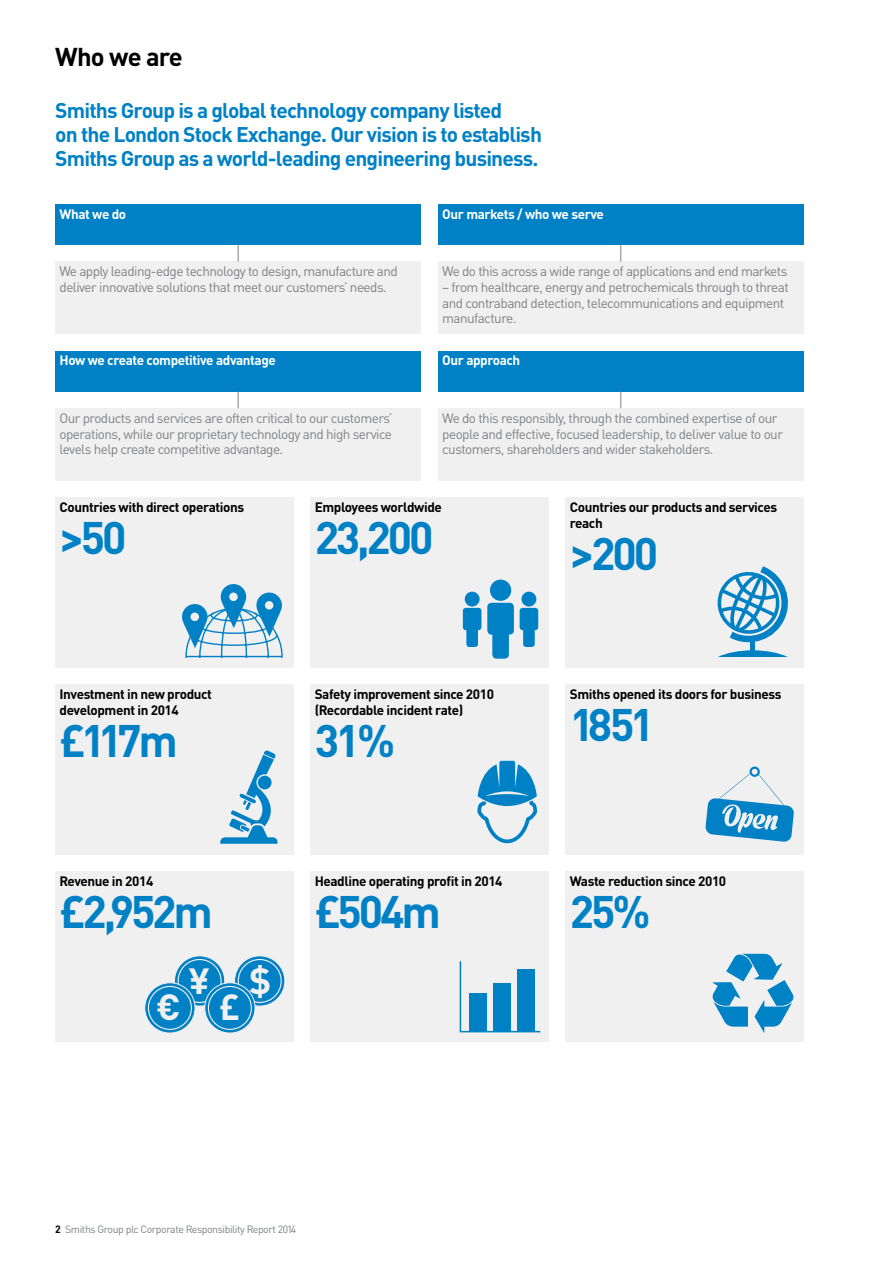
<style>
.page{position:relative;width:893px;height:1263px;background:#fff}
.page>*{position:absolute;margin:0;border:0;box-sizing:border-box;transform-origin:0 0}
.t1{font:700 45px "DINOT";letter-spacing:-.07em;color:#0081c6}
.t2{font:700 36px/26.1px "DINOT";color:#f0f0f0}
.t3{font:700 25.5px "DINOT";letter-spacing:-.03em;color:#000}
.t4{font:700 21px/24px "DINOT";letter-spacing:-.04em;color:#0081c6}
.t5{font:13.5px/15.8px "DINOT";letter-spacing:-.04em;color:#7e8083}
.t6{font:700 13.5px/15.8px "DINOT";letter-spacing:-.03em;color:#000}
.t7{font:700 13.5px "DINOT";letter-spacing:-.03em;color:#fff}
.t8{font:10.5px "DINOT";letter-spacing:-.04em;color:#7e8083}
.s1{font-weight:700;color:#000}
</style>
<div class="page">
<div style="left:55px;top:261px;width:366px;height:73px;background:#f0f0f0"></div>
<div style="left:438px;top:261px;width:366px;height:73px;background:#f0f0f0"></div>
<div style="left:55px;top:408px;width:366px;height:72px;background:#f0f0f0"></div>
<div style="left:438px;top:204px;width:366px;height:40px;background:#0081c6"></div>
<div style="left:55px;top:204px;width:366px;height:40px;background:#0081c6"></div>
<div style="left:55px;top:351px;width:366px;height:40px;background:#0081c6"></div>
<div style="left:310px;top:497px;width:239px;height:171px;background:#f0f0f0"></div>
<div style="left:55px;top:497px;width:238px;height:171px;background:#f0f0f0"></div>
<div style="left:310px;top:685px;width:239px;height:170px;background:#f0f0f0"></div>
<div style="left:310px;top:872px;width:239px;height:170px;background:#f0f0f0"></div>
<div style="left:55px;top:872px;width:238px;height:170px;background:#f0f0f0"></div>
<div style="left:566px;top:685px;width:238px;height:170px;background:#f0f0f0"></div>
<div style="left:55px;top:685px;width:238px;height:170px;background:#f0f0f0"></div>
<svg style="left:235px;top:956px;width:50px;height:50px"></svg>
<div style="left:234px;top:955px;width:51px;height:51px;border:1px solid #f0f0f0;border-radius:50%"></div>
<div style="left:238px;top:959px;width:43px;height:43px;background:#0081c6;border-radius:50%"></div>
<div style="left:238px;top:959px;width:44px;height:44px;border:1px solid #f0f0f0;border-radius:50%"></div>
<svg style="left:174px;top:956px;width:51px;height:50px"></svg>
<div style="left:174px;top:955px;width:51px;height:51px;border:1px solid #f0f0f0;border-radius:50%"></div>
<div style="left:178px;top:959px;width:43px;height:43px;background:#0081c6;border-radius:50%"></div>
<div style="left:178px;top:959px;width:44px;height:44px;border:1px solid #f0f0f0;border-radius:50%"></div>
<svg style="left:205px;top:983px;width:50px;height:50px"></svg>
<div style="left:204px;top:982px;width:51px;height:51px;border:1px solid #f0f0f0;border-radius:50%"></div>
<div style="left:208px;top:986px;width:43px;height:43px;background:#0081c6;border-radius:50%"></div>
<div style="left:208px;top:986px;width:44px;height:44px;border:1px solid #f0f0f0;border-radius:50%"></div>
<svg style="left:145px;top:983px;width:50px;height:50px"></svg>
<div style="left:145px;top:982px;width:50px;height:51px;border:1px solid #f0f0f0;border-radius:50%"></div>
<div style="left:148px;top:986px;width:43px;height:43px;background:#0081c6;border-radius:50%"></div>
<div style="left:148px;top:986px;width:44px;height:44px;border:1px solid #f0f0f0;border-radius:50%"></div>
<div style="left:490px;top:580px;width:21px;height:21px;background:#0081c6;border-radius:50%"></div>
<div style="left:487px;top:603px;width:27px;height:32px;background:#0081c6;border-radius:4px"></div>
<div style="left:492px;top:625px;width:17px;height:34px;background:#0081c6;border-radius:4px"></div>
<div style="left:521px;top:592px;width:15px;height:14px;background:#0081c6;border-radius:50%"></div>
<div style="left:520px;top:608px;width:18px;height:22px;background:#0081c6;border-radius:3px"></div>
<div style="left:523px;top:623px;width:12px;height:24px;background:#0081c6;border-radius:3px"></div>
<div style="left:465px;top:592px;width:15px;height:14px;background:#0081c6;border-radius:50%"></div>
<div style="left:463px;top:608px;width:18px;height:22px;background:#0081c6;border-radius:3px"></div>
<div style="left:466px;top:623px;width:12px;height:24px;background:#0081c6;border-radius:3px"></div>
<hr style="left:460px;top:1031px;width:80px;height:1px;background:#0081c6">
<hr style="left:460px;top:961px;width:1px;height:71px;background:#0081c6">
<div style="left:469px;top:993px;width:17px;height:38px;background:#0081c6"></div>
<div style="left:493px;top:983px;width:17px;height:49px;background:#0081c6"></div>
<div style="left:517px;top:969px;width:17px;height:62px;background:#0081c6"></div>
<div style="left:438px;top:351px;width:366px;height:40px;background:#0081c6"></div>
<div style="left:438px;top:408px;width:366px;height:72px;background:#f0f0f0"></div>
<div style="left:566px;top:872px;width:238px;height:170px;background:#f0f0f0"></div>
<svg style="left:238px;top:244px;width:1px;height:17px"></svg>
<svg style="left:621px;top:244px;width:1px;height:17px"></svg>
<svg style="left:621px;top:391px;width:1px;height:17px"></svg>
<svg style="left:238px;top:391px;width:1px;height:17px"></svg>
<div style="left:566px;top:497px;width:238px;height:171px;background:#f0f0f0"></div>
<div style="left:182px;top:604px;width:25px;height:25px;background:#0081c6;border-radius:50%"></div>
<div style="left:221px;top:584px;width:25px;height:26px;background:#0081c6;border-radius:50%"></div>
<svg style="left:229px;top:592px;width:9px;height:9px"></svg>
<svg style="left:256px;top:592px;width:26px;height:26px"></svg>
<svg style="left:184px;top:603px;width:99px;height:54px"></svg>
<svg style="left:718px;top:566px;width:70px;height:91px"></svg>
<hr style="left:751px;top:641px;width:4px;height:10px;background:#0081c6">
<svg style="left:749px;top:766px;width:11px;height:11px"></svg>
<svg style="left:706px;top:769px;width:88px;height:73px"></svg>
<svg style="left:477px;top:761px;width:60px;height:82px"></svg>
<svg style="left:220px;top:750px;width:58px;height:94px"></svg>
<svg style="left:712px;top:954px;width:82px;height:79px"></svg>
<h3 class="t3" style="left:55px;top:40px;width:129px">Who we are</h3>
<h3 class="t4" style="left:55px;top:98px;width:488px">Smiths Group is a global technology company listed<br>on the London Stock Exchange. Our vision is to establish<br>Smiths Group as a world-leading engineering business.</h3>
<p class="t7" style="left:60px;top:205px;width:68px">What we do</p>
<p class="t7" style="left:442px;top:205px;width:163px">Our markets / who we serve</p>
<p class="t5" style="left:60px;top:263px;width:340px">We apply leading-edge technology to design, manufacture and deliver innovative solutions that meet our customers’ needs.</p>
<p class="t5" style="left:442px;top:263px;width:347px">We do this across a wide range of applications and end markets</p>
<p class="t5" style="left:442px;top:279px;width:348px">– from healthcare, energy and petrochemicals through to threat and contraband detection, telecommunications and equipment manufacture.</p>
<p class="t7" style="left:60px;top:352px;width:218px">How we create competitive advantage</p>
<p class="t5" style="left:60px;top:410px;width:334px;text-align:justify">Our products and services are often critical to our customers’ operations, while our proprietary technology and high service levels help create competitive advantage.</p>
<p class="t7" style="left:442px;top:352px;width:80px">Our approach</p>
<p class="t5" style="left:442px;top:410px;width:342px">We do this responsibly, through the combined expertise of our people and effective, focused leadership, to deliver value to our customers, shareholders and wider stakeholders.</p>
<p class="t6" style="left:60px;top:499px;width:186px">Countries with direct operations</p>
<h1 class="t1" style="left:60px;top:508px;width:69px">&gt;50</h1>
<p class="t6" style="left:315px;top:499px;width:129px">Employees worldwide</p>
<h1 class="t1" style="left:315px;top:508px;width:120px">23,200</h1>
<p class="t6" style="left:60px;top:686px;width:154px">Investment in new product development in 2014</p>
<h1 class="t1" style="left:60px;top:711px;width:120px">£117m</h1>
<p class="t6" style="left:315px;top:686px;width:181px">Safety improvement since 2010 (Recordable incident rate)</p>
<h1 class="t1" style="left:315px;top:711px;width:82px">31%</h1>
<p class="t6" style="left:60px;top:873px;width:95px">Revenue in 2014</p>
<h1 class="t1" style="left:60px;top:883px;width:155px">£2,952m</h1>
<h2 class="t2" style="left:156px;top:967px;width:117px;text-indent:33px">¥ $ € £</h2>
<p class="t6" style="left:315px;top:873px;width:189px">Headline operating profit in 2014</p>
<h1 class="t1" style="left:315px;top:883px;width:128px">£504m</h1>
<p class="t6" style="left:570px;top:499px;width:209px">Countries our products and services reach</p>
<h1 class="t1" style="left:570px;top:524px;width:90px">&gt;200</h1>
<p class="t6" style="left:570px;top:686px;width:213px">Smiths opened its doors for business</p>
<h1 class="t1" style="left:570px;top:695px;width:86px">1851</h1>
<p class="t6" style="left:570px;top:873px;width:158px">Waste reduction since 2010</p>
<h1 class="t1" style="left:570px;top:883px;width:82px">25%</h1>
<p class="t8" style="left:55px;top:1222px;width:242px"><span class="s1">2</span> Smiths Group plc Corporate Responsibility Report 2014</p>
</div>
